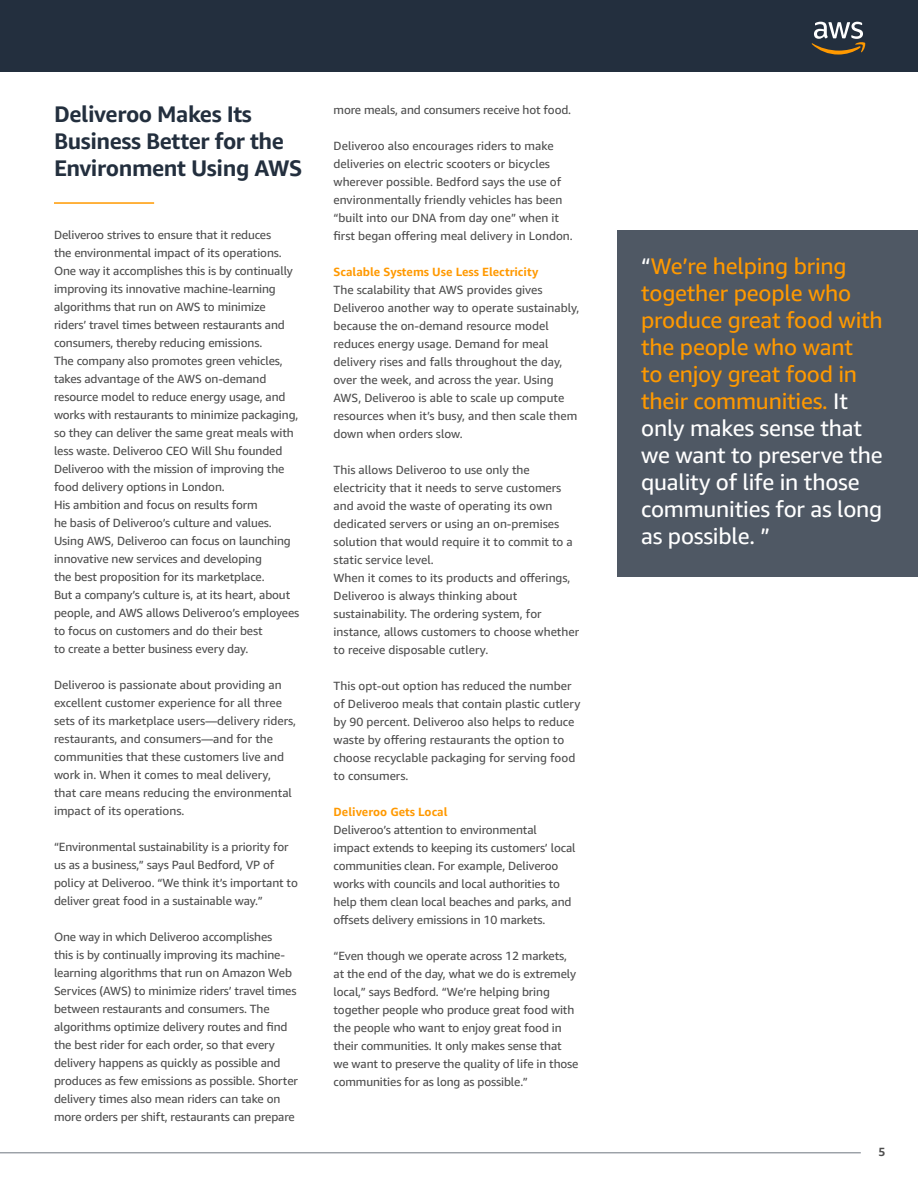
<style>
.page{position:relative;width:918px;height:1188px;background:#fff}
.page>*{position:absolute;margin:0;border:0;box-sizing:border-box;transform-origin:0 0}
.t1{font:22.5px/27px "Amazon Ember";letter-spacing:-.01em;color:#f90}
.t2{font:700 22.5px/27px "Amazon Ember";letter-spacing:-.02em;color:#232f3e}
.t3{font:11.85px/18px "Amazon Ember";letter-spacing:-.01em;color:#4d4d4d}
.t4{font:700 11.85px "Amazon Ember";color:#f90}
.t5{font:700 11.85px "Amazon Ember";color:#4d4d4d}
.s1{color:#fff}
</style>
<div class="page">
<div style="left:617px;top:230px;width:301px;height:346px;background:#4f5864"></div>
<div style="left:0;top:0;width:918px;height:72px;background:#232f3e"></div>
<svg style="left:811px;top:22px;width:55px;height:33px"></svg>
<hr style="left:54px;top:202px;width:100px;height:2px;background:#f90">
<hr style="left:0;top:1153px;width:861px;height:1px;background:#232f3e">
<h1 class="t2" style="left:54px;top:101px;width:250px">Deliveroo Makes Its<br>Business Better for the<br>Environment Using AWS</h1>
<p class="t3" style="left:54px;top:226px;width:247px">Deliveroo strives to ensure that it reduces<br>the environmental impact of its operations.<br>One way it accomplishes this is by continually improving its innovative machine-learning algorithms that run on AWS to minimize riders’ travel times between restaurants and consumers, thereby reducing emissions.<br>The company also promotes green vehicles, takes advantage of the AWS on-demand resource model to reduce energy usage, and works with restaurants to minimize packaging, so they can deliver the same great meals with less waste. Deliveroo CEO Will Shu founded Deliveroo with the mission of improving the food delivery options in London.<br>His ambition and focus on results form<br>he basis of Deliveroo’s culture and values.<br>Using AWS, Deliveroo can focus on launching innovative new services and developing<br>the best proposition for its marketplace.<br>But a company’s culture is, at its heart, about people, and AWS allows Deliveroo’s employees to focus on customers and do their best<br>to create a better business every day.</p>
<p class="t3" style="left:54px;top:676px;width:244px">Deliveroo is passionate about providing an excellent customer experience for all three sets of its marketplace users—delivery riders, restaurants, and consumers—and for the communities that these customers live and work in. When it comes to meal delivery, that care means reducing the environmental impact of its operations.</p>
<p class="t3" style="left:54px;top:838px;width:245px">“Environmental sustainability is a priority for us as a business,” says Paul Bedford, VP of policy at Deliveroo. “We think it’s important to deliver great food in a sustainable way.”</p>
<p class="t3" style="left:54px;top:928px;width:245px">One way in which Deliveroo accomplishes<br>this is by continually improving its machine&shy;learning algorithms that run on Amazon Web Services (AWS) to minimize riders’ travel times between restaurants and consumers. The algorithms optimize delivery routes and find the best rider for each order, so that every delivery happens as quickly as possible and produces as few emissions as possible. Shorter delivery times also mean riders can take on more orders per shift, restaurants can prepare</p>
<p class="t3" style="left:334px;top:101px;width:239px">more meals, and consumers receive hot food.</p>
<p class="t3" style="left:334px;top:137px;width:241px">Deliveroo also encourages riders to make deliveries on electric scooters or bicycles wherever possible. Bedford says the use of environmentally friendly vehicles has been “built into our DNA from day one” when it first began offering meal delivery in London.</p>
<p class="t4" style="left:334px;top:265px;width:206px">Scalable Systems Use Less Electricity</p>
<p class="t3" style="left:334px;top:281px;width:247px">The scalability that AWS provides gives Deliveroo another way to operate sustainably, because the on-demand resource model reduces energy usage. Demand for meal delivery rises and falls throughout the day, over the week, and across the year. Using AWS, Deliveroo is able to scale up compute resources when it’s busy, and then scale them down when orders slow.</p>
<p class="t3" style="left:334px;top:461px;width:247px">This allows Deliveroo to use only the electricity that it needs to serve customers and avoid the waste of operating its own dedicated servers or using an on-premises solution that would require it to commit to a static service level.<br>When it comes to its products and offerings, Deliveroo is always thinking about sustainability. The ordering system, for instance, allows customers to choose whether to receive disposable cutlery.</p>
<p class="t3" style="left:334px;top:677px;width:248px">This opt-out option has reduced the number of Deliveroo meals that contain plastic cutlery by 90 percent. Deliveroo also helps to reduce waste by offering restaurants the option to choose recyclable packaging for serving food to consumers.</p>
<p class="t4" style="left:334px;top:805px;width:116px">Deliveroo Gets Local</p>
<p class="t3" style="left:334px;top:821px;width:244px">Deliveroo’s attention to environmental impact extends to keeping its customers’ local communities clean. For example, Deliveroo works with councils and local authorities to help them clean local beaches and parks, and offsets delivery emissions in 10 markets.</p>
<p class="t3" style="left:334px;top:947px;width:247px">“Even though we operate across 12 markets, at the end of the day, what we do is extremely local,” says Bedford. “We’re helping bring together people who produce great food with the people who want to enjoy great food in their communities. It only makes sense that we want to preserve the quality of life in those communities for as long as possible.”</p>
<h1 class="t1" style="left:641px;top:253px;width:243px"><span class="s1">“</span>We’re helping bring together people who produce great food with the people who want<br>to enjoy great food in their communities. <span class="s1">It only makes sense that we want to preserve the quality of life in those communities for as long as possible. ”</span></h1>
<p class="t5" style="left:878px;top:1145px;width:8px">5</p>
</div>
